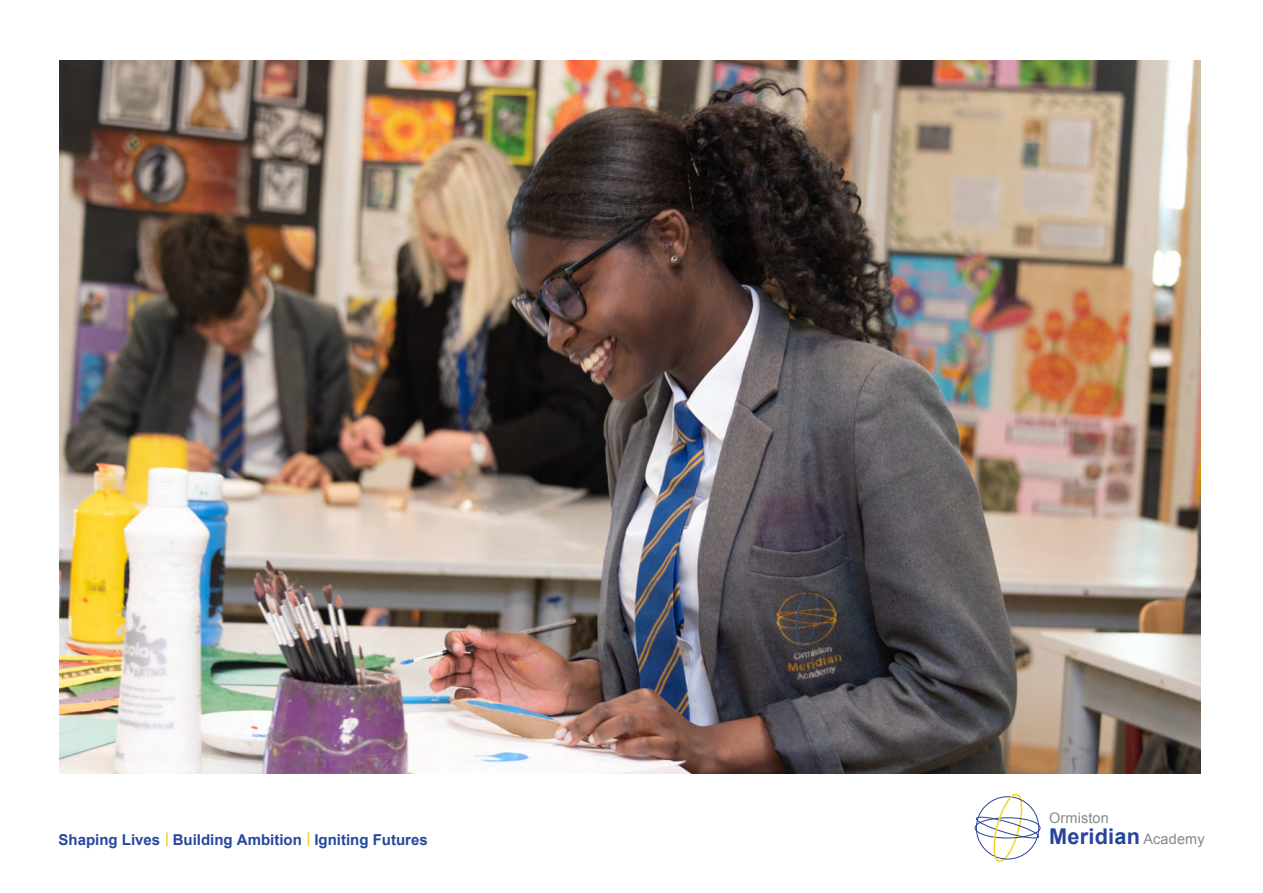
<style>
.page{position:relative;width:1263px;height:893px;background:#fff}
.page>*{position:absolute;margin:0;border:0;box-sizing:border-box;transform-origin:0 0}
.t1{font:700 21.75px "Arial";letter-spacing:.01em;color:#27439b}
.t2{font:700 15px "Arial";color:#25479e}
.t3{font:14.55px "Arial";letter-spacing:.01em;color:#86888a}
.s1{font-weight:400;font-size:14.55px;color:#86888a}
</style>
<div class="page">
<svg style="left:975px;top:793px;width:65px;height:69px"></svg>
<svg style="left:166px;top:832px;width:2px;height:14px"></svg>
<svg style="left:308px;top:832px;width:1px;height:14px"></svg>
<img style="left:59px;top:60px;width:1141px;height:714px">
<p class="t3" style="left:1049px;top:808px;width:61px">Ormiston</p>
<p class="t2" style="left:59px;top:830px;width:371px">Shaping Lives Building Ambition Igniting Futures</p>
<h1 class="t1" style="left:1049px;top:822px;width:157px">Meridian <span class="s1">Academy</span></h1>
</div>
